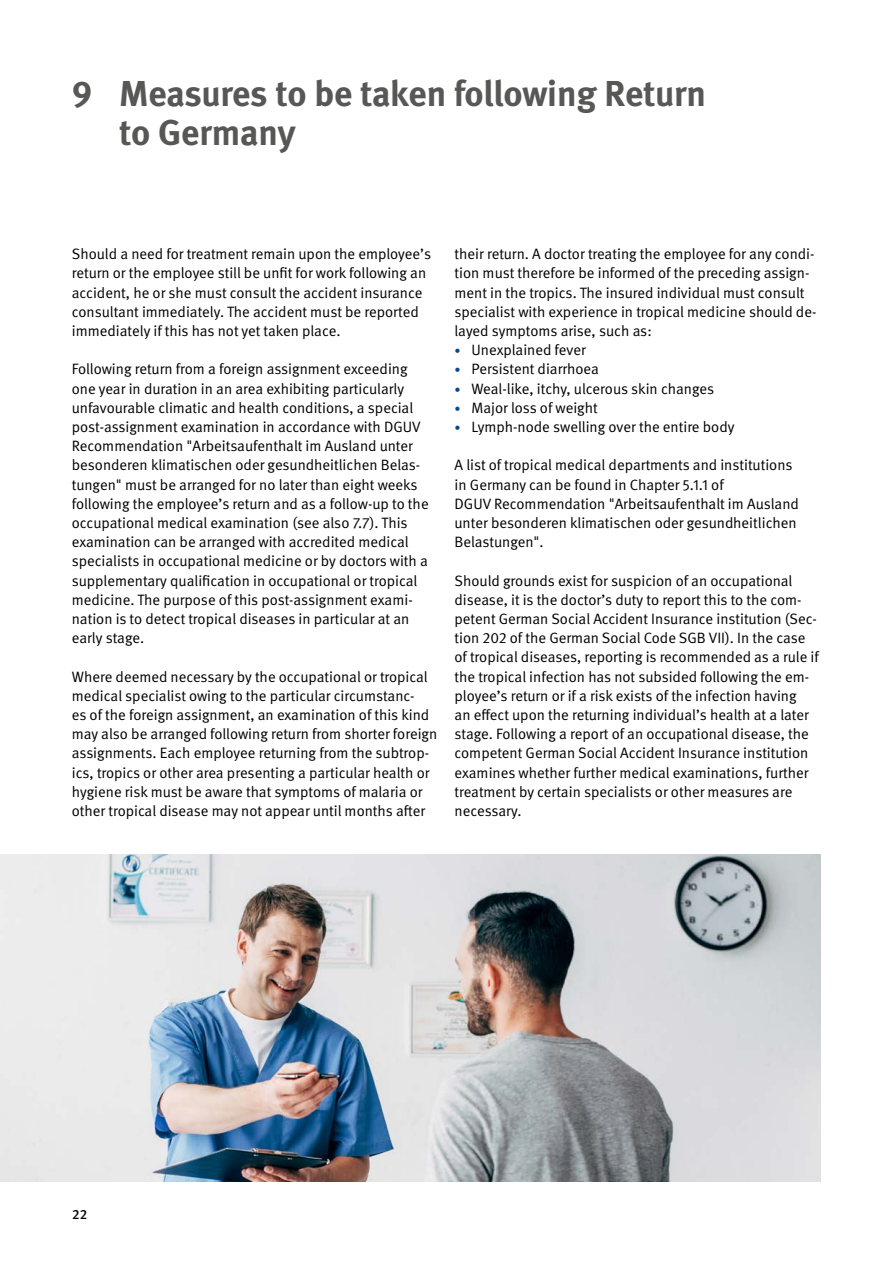
<style>
.page{position:relative;width:893px;height:1263px;background:#fff}
.page>*{position:absolute;margin:0;border:0;box-sizing:border-box;transform-origin:0 0}
.id264{font:700 36px/39px "DGUV Meta";letter-spacing:-.005em;color:#575756}
.id273{font:15px/19.2px "DGUV Meta";color:#000}
.id274{font:15px/19.2px "DGUV Meta";color:#000}
.t1{font:500 13.5px "DGUV Meta";color:#000}
.s1{font-size:12px;color:#004994}
</style>
<div class="page">
<img style="left:0;top:854px;width:821px;height:327px">
<h1 class="id264" style="left:119px;top:75px;width:589px;text-indent:-47px">9 Measures to be taken following Return to Germany</h1>
<p class="id273" style="left:72px;top:245px;width:361px">Should a need for treatment remain upon the employee’s return or the employee still be unfit for work following an accident, he or she must consult the accident insurance consultant immediately. The accident must be reported immediately if this has not yet taken place.</p>
<p class="id273" style="left:72px;top:360px;width:358px">Following return from a foreign assignment exceeding one year in duration in an area exhibiting particularly unfavourable climatic and health conditions, a special post-assignment examination in accordance with DGUV Recommendation "Arbeitsaufenthalt im Ausland unter besonderen klimatischen oder gesundheitlichen Belas&shy;tungen" must be arranged for no later than eight weeks following the employee’s return and as a follow-up to the occupational medical examination (see also 7.7). This examination can be arranged with accredited medical specialists in occupational medicine or by doctors with a supplementary qualification in occupational or tropical medicine. The purpose of this post-assignment exami&shy;nation is to detect tropical diseases in particular at an early stage.</p>
<p class="id274" style="left:72px;top:667px;width:367px">Where deemed necessary by the occupational or tropical medical specialist owing to the particular circumstanc-<br>es of the foreign assignment, an examination of this kind may also be arranged following return from shorter foreign assignments. Each employee returning from the subtrop&shy;ics, tropics or other area presenting a particular health or hygiene risk must be aware that symptoms of malaria or other tropical disease may not appear until months after</p>
<p class="id274" style="left:455px;top:245px;width:363px">their return. A doctor treating the employee for any condi&shy;tion must therefore be informed of the preceding assign&shy;ment in the tropics. The insured individual must consult specialist with experience in tropical medicine should de&shy;layed symptoms arise, such as:</p>
<p class="id273" style="left:455px;top:341px;width:133px"><span class="s1">•</span> Unexplained fever</p>
<p class="id273" style="left:455px;top:360px;width:146px"><span class="s1">•</span> Persistent diarrhoea</p>
<p class="id273" style="left:455px;top:379px;width:261px"><span class="s1">•</span> Weal-like, itchy, ulcerous skin changes</p>
<p class="id273" style="left:455px;top:398px;width:145px"><span class="s1">•</span> Major loss of weight</p>
<p class="id273" style="left:455px;top:418px;width:281px"><span class="s1">•</span> Lymph-node swelling over the entire body</p>
<p class="id273" style="left:455px;top:456px;width:346px">A list of tropical medical departments and institutions in Germany can be found in Chapter 5.1.1 of<br>DGUV Recommendation "Arbeitsaufenthalt im Ausland unter besonderen klimatischen oder gesundheitlichen Belastungen".</p>
<p class="id273" style="left:455px;top:571px;width:366px">Should grounds exist for suspicion of an occupational disease, it is the doctor’s duty to report this to the com&shy;petent German Social Accident Insurance institution (Sec&shy;tion 202 of the German Social Code SGB VII). In the case of tropical diseases, reporting is recommended as a rule if the tropical infection has not subsided following the em&shy;ployee’s return or if a risk exists of the infection having<br>an effect upon the returning individual’s health at a later stage. Following a report of an occupational disease, the competent German Social Accident Insurance institution examines whether further medical examinations, further treatment by certain specialists or other measures are necessary.</p>
<p class="t1" style="left:72px;top:1207px;width:16px">22</p>
</div>
